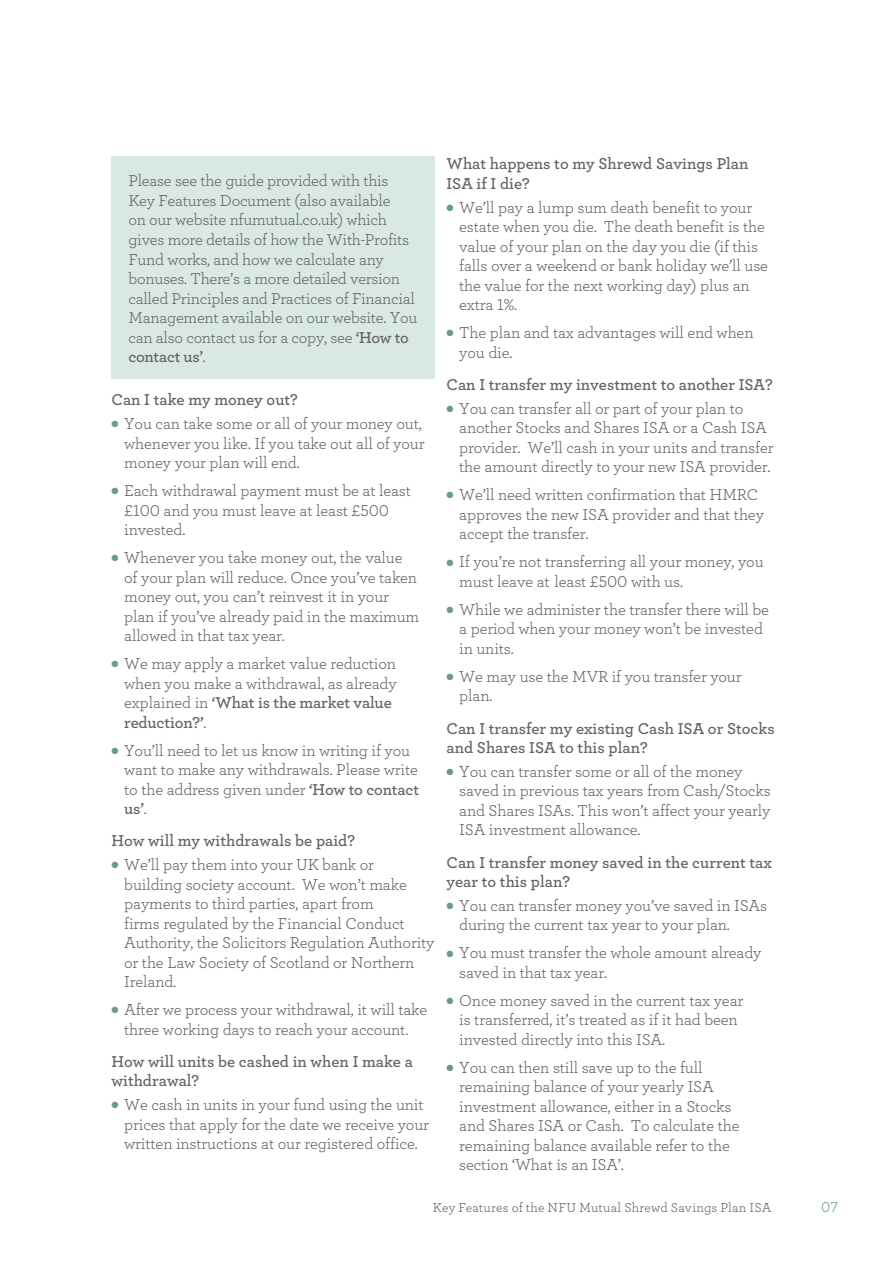
<style>
.page{position:relative;width:893px;height:1263px;background:#fff}
.page>*{position:absolute;margin:0;border:0;box-sizing:border-box;transform-origin:0 0}
.Body_Copy_General_Te{font:16.5px/19.5px "Archer";letter-spacing:-.01em;color:#636366}
.Tertiary_heading_A4{font:600 16.5px/19.5px "Archer";color:#636366}
.t1{font:15px "Archer";color:#679c8b}
.t2{font:13.5px "Archer";letter-spacing:.015em;color:#636366}
.s1{color:#679c8b}
.s2{font-weight:600}
</style>
<div class="page">
<div style="left:111px;top:156px;width:324px;height:223px;background:#d9e8e2"></div>
<p class="Tertiary_heading_A4" style="left:446px;top:153px;width:304px">What happens to my Shrewd Savings Plan<br>ISA if I die?</p>
<p class="Body_Copy_General_Te" style="left:459px;top:197px;width:310px;text-indent:-13px"><span class="s1">●</span> We’ll pay a lump sum death benefit to your estate when you die. The death benefit is the value of your plan on the day you die (if this falls over a weekend or bank holiday we’ll use the value for the next working day) plus an extra 1%.</p>
<p class="Body_Copy_General_Te" style="left:459px;top:322px;width:296px;text-indent:-13px"><span class="s1">●</span> The plan and tax advantages will end when you die.</p>
<p class="Tertiary_heading_A4" style="left:446px;top:374px;width:328px">Can I transfer my investment to another ISA?</p>
<p class="Body_Copy_General_Te" style="left:459px;top:398px;width:316px;text-indent:-13px"><span class="s1">●</span> You can transfer all or part of your plan to another Stocks and Shares ISA or a Cash ISA provider. We’ll cash in your units and transfer the amount directly to your new ISA provider.</p>
<p class="Body_Copy_General_Te" style="left:459px;top:484px;width:306px;text-indent:-13px"><span class="s1">●</span> We’ll need written confirmation that HMRC approves the new ISA provider and that they accept the transfer.</p>
<p class="Body_Copy_General_Te" style="left:459px;top:551px;width:306px;text-indent:-13px"><span class="s1">●</span> If you’re not transferring all your money, you must leave at least £500 with us.</p>
<p class="Body_Copy_General_Te" style="left:459px;top:599px;width:311px;text-indent:-13px"><span class="s1">●</span> While we administer the transfer there will be a period when your money won’t be invested in units.</p>
<p class="Body_Copy_General_Te" style="left:459px;top:666px;width:284px;text-indent:-13px"><span class="s1">●</span> We may use the MVR if you transfer your plan.</p>
<p class="Tertiary_heading_A4" style="left:446px;top:717px;width:330px">Can I transfer my existing Cash ISA or Stocks and Shares ISA to this plan?</p>
<p class="Body_Copy_General_Te" style="left:459px;top:761px;width:313px;text-indent:-13px"><span class="s1">●</span> You can transfer some or all of the money saved in previous tax years from Cash/Stocks and Shares ISAs. This won’t affect your yearly ISA investment allowance.</p>
<p class="Tertiary_heading_A4" style="left:446px;top:851px;width:327px">Can I transfer money saved in the current tax year to this plan?</p>
<p class="Body_Copy_General_Te" style="left:459px;top:895px;width:309px;text-indent:-13px"><span class="s1">●</span> You can transfer money you’ve saved in ISAs during the current tax year to your plan.</p>
<p class="Body_Copy_General_Te" style="left:459px;top:942px;width:304px;text-indent:-13px"><span class="s1">●</span> You must transfer the whole amount already saved in that tax year.</p>
<p class="Body_Copy_General_Te" style="left:459px;top:990px;width:286px;text-indent:-13px"><span class="s1">●</span> Once money saved in the current tax year is transferred, it’s treated as if it had been invested directly into this ISA.</p>
<p class="Body_Copy_General_Te" style="left:459px;top:1057px;width:282px;text-indent:-13px"><span class="s1">●</span> You can then still save up to the full remaining balance of your yearly ISA investment allowance, either in a Stocks and Shares ISA or Cash. To calculate the remaining balance available refer to the section ‘What is an ISA’.</p>
<p class="t2" style="left:433px;top:1198px;width:340px">Key Features of the NFU Mutual Shrewd Savings Plan ISA</p>
<p class="t1" style="left:821px;top:1196px;width:18px">07</p>
<p class="Body_Copy_General_Te" style="left:128px;top:170px;width:290px">Please see the guide provided with this Key Features Document (also available<br>on our website nfumutual.co.uk) which gives more details of how the With-Profits Fund works, and how we calculate any bonuses. There’s a more detailed version called Principles and Practices of Financial Management available on our website. You can also contact us for a copy, see <span class="s2">‘How to contact us’</span>.</p>
<p class="Tertiary_heading_A4" style="left:111px;top:389px;width:188px">Can I take my money out?</p>
<p class="Body_Copy_General_Te" style="left:124px;top:413px;width:302px;text-indent:-13px"><span class="s1">●</span> You can take some or all of your money out, whenever you like. If you take out all of your money your plan will end.</p>
<p class="Body_Copy_General_Te" style="left:124px;top:480px;width:288px;text-indent:-13px"><span class="s1">●</span> Each withdrawal payment must be at least £100 and you must leave at least £500 invested.</p>
<p class="Body_Copy_General_Te" style="left:124px;top:547px;width:297px;text-indent:-13px"><span class="s1">●</span> Whenever you take money out, the value of your plan will reduce. Once you’ve taken money out, you can’t reinvest it in your plan if you’ve already paid in the maximum allowed in that tax year.</p>
<p class="Body_Copy_General_Te" style="left:124px;top:653px;width:274px;text-indent:-13px"><span class="s1">●</span> We may apply a market value reduction when you make a withdrawal, as already explained in <span class="s2">‘What is the market value reduction?’</span>.</p>
<p class="Body_Copy_General_Te" style="left:124px;top:739px;width:296px;text-indent:-13px"><span class="s1">●</span> You’ll need to let us know in writing if you want to make any withdrawals. Please write to the address given under <span class="s2">‘How to contact us’</span>.</p>
<p class="Tertiary_heading_A4" style="left:111px;top:830px;width:245px">How will my withdrawals be paid?</p>
<p class="Body_Copy_General_Te" style="left:124px;top:854px;width:312px;text-indent:-13px"><span class="s1">●</span> We’ll pay them into your UK bank or building society account. We won’t make payments to third parties, apart from<br>firms regulated by the Financial Conduct Authority, the Solicitors Regulation Authority or the Law Society of Scotland or Northern Ireland.</p>
<p class="Body_Copy_General_Te" style="left:111px;top:999px;width:318px;text-align:center"><span class="s1">●</span> After we process your withdrawal, it will take three working days to reach your account.</p>
<p class="Tertiary_heading_A4" style="left:111px;top:1051px;width:303px">How will units be cashed in when I make a withdrawal?</p>
<p class="Body_Copy_General_Te" style="left:124px;top:1094px;width:306px;text-indent:-13px"><span class="s1">●</span> We cash in units in your fund using the unit prices that apply for the date we receive your written instructions at our registered office.</p>
</div>
